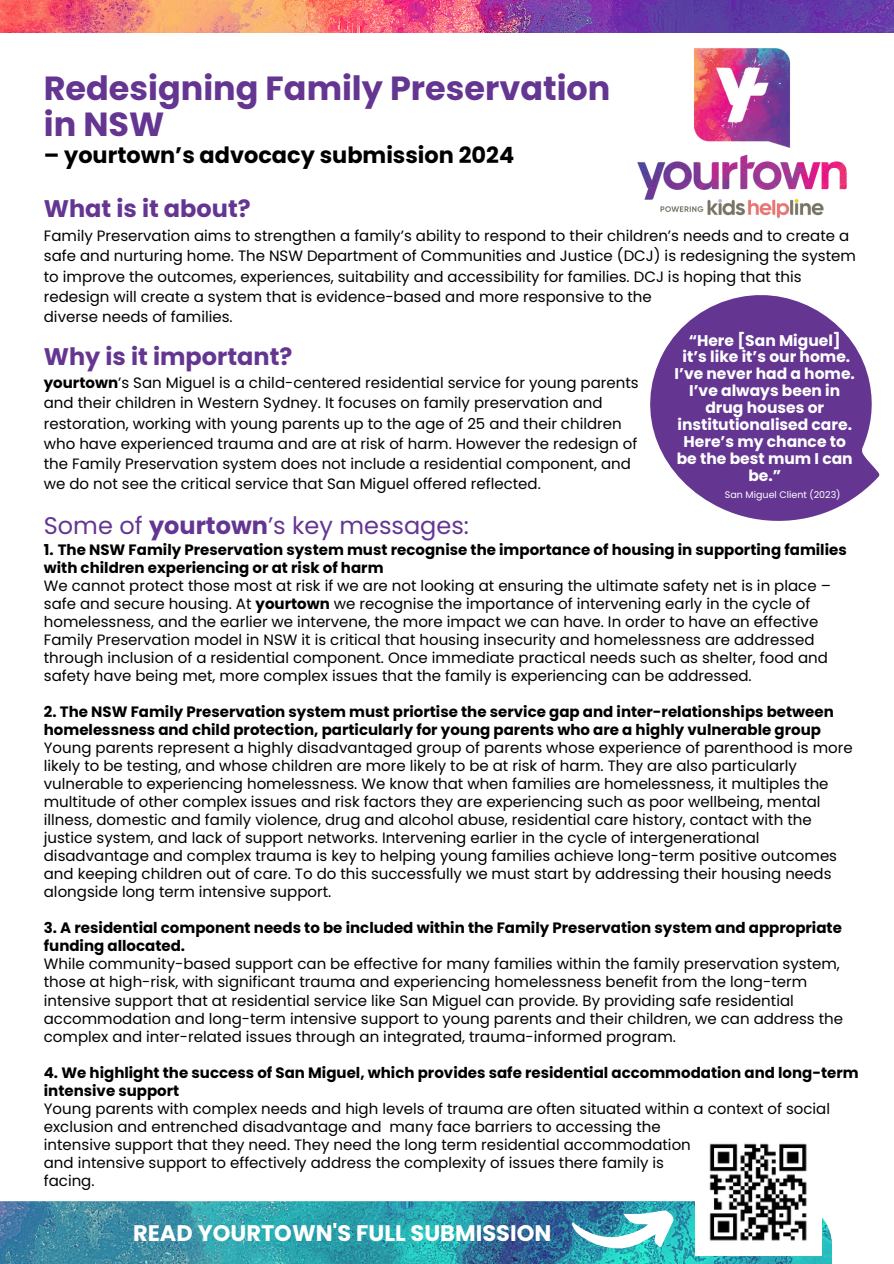
<style>
.page{position:relative;width:894px;height:1264px;background:#fff}
.page>*{position:absolute;margin:0;border:0;box-sizing:border-box;transform-origin:0 0}
.t1{font:700 33.45px/36px "Poppins";color:#643692}
.t2{font:700 24px "Poppins";color:#643692}
.t3{font:24px "Poppins";color:#643692}
.t4{font:700 22.5px "Poppins";color:#fff}
.t5{font:700 22.35px "Poppins";color:#000}
.t6{font:700 15.45px/16.8px "Poppins";color:#fff;text-align:center}
.t7{font:15px/18px "Poppins";color:#000}
.t8{font:9.45px "Poppins";color:#fff}
.s1{font-weight:700}
</style>
<div class="page">
<img style="left:0;top:1201px;width:831px;height:62px">
<svg style="left:571px;top:1209px;width:105px;height:45px"></svg>
<img style="left:637px;top:48px;width:210px;height:171px">
<img style="left:0;top:0;width:893px;height:33px">
<img style="left:695px;top:1143px;width:126px;height:112px">
<svg style="left:650px;top:295px;width:229px;height:226px;fill:#643692"></svg>
<h4 class="t1" style="left:44px;top:70px;width:568px">Redesigning Family Preservation in NSW</h4>
<h4 class="t5" style="left:44px;top:139px;width:471px">– yourtown’s advocacy submission 2024</h4>
<p class="t2" style="left:44px;top:192px;width:208px">What is it about?</p>
<p class="t7" style="left:44px;top:226px;width:813px;line-height:20.2px">Family Preservation aims to strengthen a family’s ability to respond to their children’s needs and to create a safe and nurturing home. The NSW Department of Communities and Justice (DCJ) is redesigning the system to improve the outcomes, experiences, suitability and accessibility for families. DCJ is hoping that this redesign will create a system that is evidence-based and more responsive to the<br>diverse needs of families.</p>
<h4 class="t2" style="left:44px;top:339px;width:250px">Why is it important?</h4>
<h4 class="t7" style="left:44px;top:373px;width:596px;line-height:20.2px"><span class="s1">yourtown</span>’s San Miguel is a child-centered residential service for young parents and their children in Western Sydney. It focuses on family preservation and restoration, working with young parents up to the age of 25 and their children who have experienced trauma and are at risk of harm. However the redesign of the Family Preservation system does not include a residential component, and we do not see the critical service that San Miguel offered reflected.</h4>
<h4 class="t6" style="left:674px;top:332px;width:182px">“Here [San Miguel] it’s like it’s our home.<br>I’ve never had a home.<br>I’ve always been in drug houses or institutionalised care.<br>Here’s my chance to be the best mum I can be.”</h4>
<p class="t8" style="left:724px;top:487px;width:117px">San Miguel Client (2023)</p>
<p class="t3" style="left:44px;top:508px;width:426px">Some of <span class="s1">yourtown</span>’s key messages:</p>
<p class="t7" style="left:44px;top:541px;width:804px"><span class="s1">1. The NSW Family Preservation system must recognise the importance of housing in supporting families with children experiencing or at risk of harm<br></span>We cannot protect those most at risk if we are not looking at ensuring the ultimate safety net is in place – safe and secure housing. At <span class="s1">yourtown</span> we recognise the importance of intervening early in the cycle of homelessness, and the earlier we intervene, the more impact we can have. In order to have an effective Family Preservation model in NSW it is critical that housing insecurity and homelessness are addressed through inclusion of a residential component. Once immediate practical needs such as shelter, food and safety have being met, more complex issues that the family is experiencing can be addressed.</p>
<h4 class="t7" style="left:44px;top:703px;width:810px"><span class="s1">2. The NSW Family Preservation system must priortise the service gap and inter-relationships between homelessness and child protection, particularly for young parents who are a highly vulnerable group </span>Young parents represent a highly disadvantaged group of parents whose experience of parenthood is more likely to be testing, and whose children are more likely to be at risk of harm. They are also particularly vulnerable to experiencing homelessness. We know that when families are homelessness, it multiples the multitude of other complex issues and risk factors they are experiencing such as poor wellbeing, mental illness, domestic and family violence, drug and alcohol abuse, residential care history, contact with the justice system, and lack of support networks. Intervening earlier in the cycle of intergenerational disadvantage and complex trauma is key to helping young families achieve long-term positive outcomes and keeping children out of care. To do this successfully we must start by addressing their housing needs alongside long term intensive support.</h4>
<p class="t7" style="left:44px;top:919px;width:800px"><span class="s1">3. A residential component needs to be included within the Family Preservation system and appropriate funding allocated.<br></span>While community-based support can be effective for many families within the family preservation system, those at high-risk, with significant trauma and experiencing homelessness benefit from the long-term intensive support that at residential service like San Miguel can provide. By providing safe residential accommodation and long-term intensive support to young parents and their children, we can address the complex and inter-related issues through an integrated, trauma-informed program.</p>
<h3 class="t7" style="left:44px;top:1063px;width:816px"><span class="s1">4. We highlight the success of San Miguel, which provides safe residential accommodation and long-term intensive support<br></span>Young parents with complex needs and high levels of trauma are often situated within a context of social exclusion and entrenched disadvantage and many face barriers to accessing the<br>intensive support that they need. They need the long term residential accommodation<br>and intensive support to effectively address the complexity of issues there family is<br>facing.</h3>
<h4 class="t4" style="left:133px;top:1216px;width:419px">READ YOURTOWN'S FULL SUBMISSION</h4>
</div>
